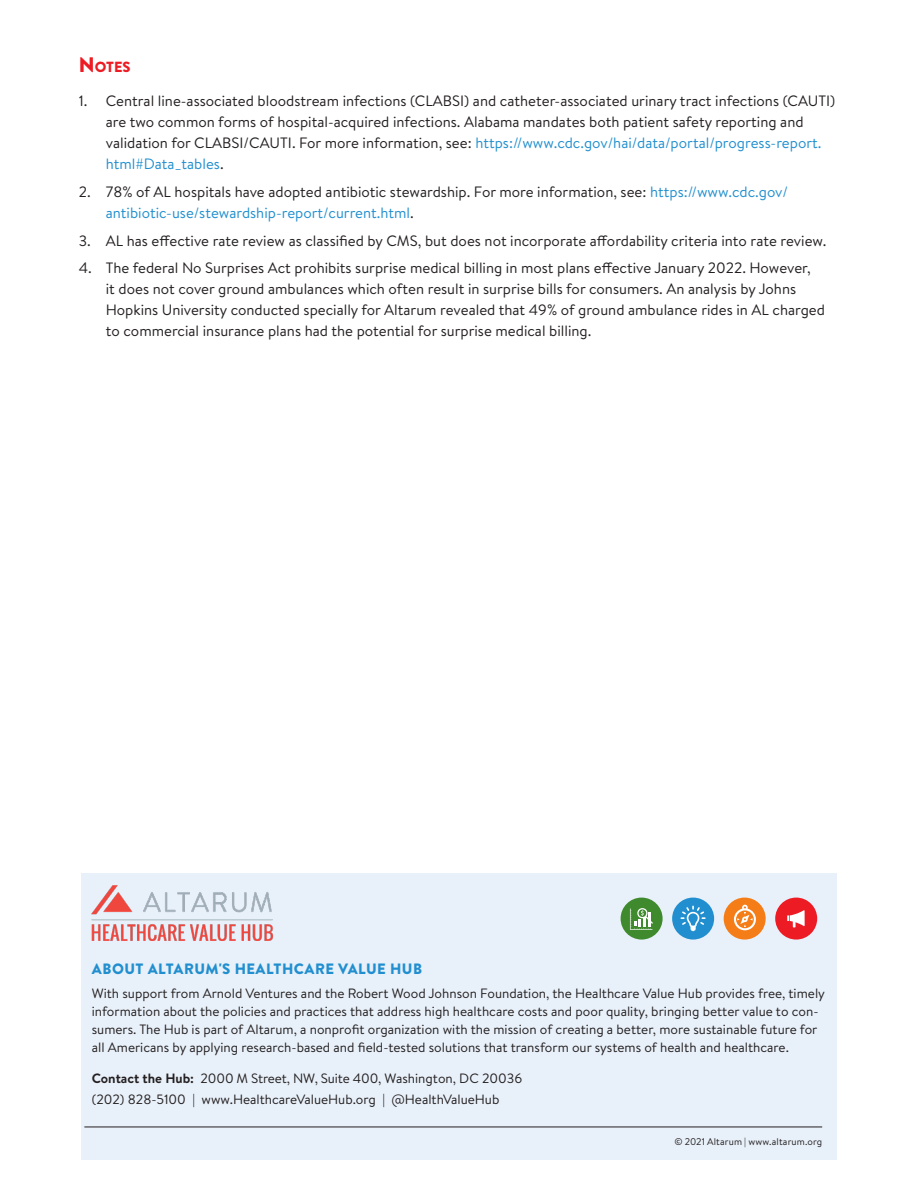
<style>
.page{position:relative;width:918px;height:1188px;background:#fff}
.page>*{position:absolute;margin:0;border:0;box-sizing:border-box;transform-origin:0 0}
.Notes{font:15px/21px "Brandon Text";color:#231f20}
.t1{font:900 15px "Brandon Text";letter-spacing:.03em;color:#218fcf}
.Sub_Head{font:900 14.7px "Brandon Text";color:#ed1c24}
.body{font:13.5px/18px "Brandon Text";color:#231f20}
.t2{font:9.75px "Brandon Text";letter-spacing:.015em;color:#231f20}
.s1{font-size:21px}
.s2{color:#218fcf}
.s3{font-weight:700}
</style>
<div class="page">
<div style="left:81px;top:873px;width:756px;height:287px;background:#e8f0f9"></div>
<div style="left:724px;top:898px;width:42px;height:42px;background:#f57d17;border-radius:50%"></div>
<svg style="left:734px;top:905px;width:22px;height:25px"></svg>
<div style="left:672px;top:898px;width:42px;height:42px;background:#218fcf;border-radius:50%"></div>
<svg style="left:680px;top:906px;width:26px;height:25px"></svg>
<div style="left:775px;top:898px;width:42px;height:42px;background:#ed1c24;border-radius:50%"></div>
<svg style="left:787px;top:910px;width:18px;height:17px"></svg>
<div style="left:621px;top:898px;width:42px;height:42px;background:#408a2e;border-radius:50%"></div>
<svg style="left:630px;top:908px;width:23px;height:22px"></svg>
<img style="left:92px;top:886px;width:180px;height:55px">
<hr style="left:84px;top:1127px;width:738px;height:1px;background:#231f20">
<p class="Sub_Head" style="left:79px;top:56px;width:52px"><span class="s1">N</span>OTES</p>
<p class="Notes" style="left:106px;top:90px;width:731px;text-indent:-27px">1. Central line-associated bloodstream infections (CLABSI) and catheter-associated urinary tract infections (CAUTI) are two common forms of hospital-acquired infections. Alabama mandates both patient safety reporting and validation for CLABSI/CAUTI. For more information, see: <span class="s2">https://www.cdc.gov/hai/data/portal/progress-report. html#Data_tables</span>.</p>
<p class="Notes" style="left:106px;top:181px;width:684px;text-indent:-27px">2. 78% of AL hospitals have adopted antibiotic stewardship. For more information, see: <span class="s2">https://www.cdc.gov/ antibiotic-use/stewardship-report/current.html</span>.</p>
<p class="Notes" style="left:79px;top:229px;width:749px">3. AL has effective rate review as classified by CMS, but does not incorporate affordability criteria into rate review.</p>
<p class="Notes" style="left:106px;top:257px;width:721px;text-indent:-27px">4. The federal No Surprises Act prohibits surprise medical billing in most plans effective January 2022. However,<br>it does not cover ground ambulances which often result in surprise bills for consumers. An analysis by Johns Hopkins University conducted specially for Altarum revealed that 49% of ground ambulance rides in AL charged to commercial insurance plans had the potential for surprise medical billing.</p>
<p class="t1" style="left:92px;top:958px;width:332px">ABOUT ALTARUM'S HEALTHCARE VALUE HUB</p>
<p class="body" style="left:92px;top:984px;width:735px">With support from Arnold Ventures and the Robert Wood Johnson Foundation, the Healthcare Value Hub provides free, timely information about the policies and practices that address high healthcare costs and poor quality, bringing better value to con&shy;sumers. The Hub is part of Altarum, a nonprofit organization with the mission of creating a better, more sustainable future for all Americans by applying research-based and field-tested solutions that transform our systems of health and healthcare.</p>
<p class="body" style="left:92px;top:1068px;width:432px;line-height:21px"><span class="s3">Contact the Hub:</span> 2000 M Street, NW, Suite 400, Washington, DC 20036 (202) 828-5100 | www.HealthcareValueHub.org | @HealthValueHub</p>
<p class="t2" style="left:674px;top:1135px;width:149px">© 2021 Altarum | www.altarum.org</p>
</div>
